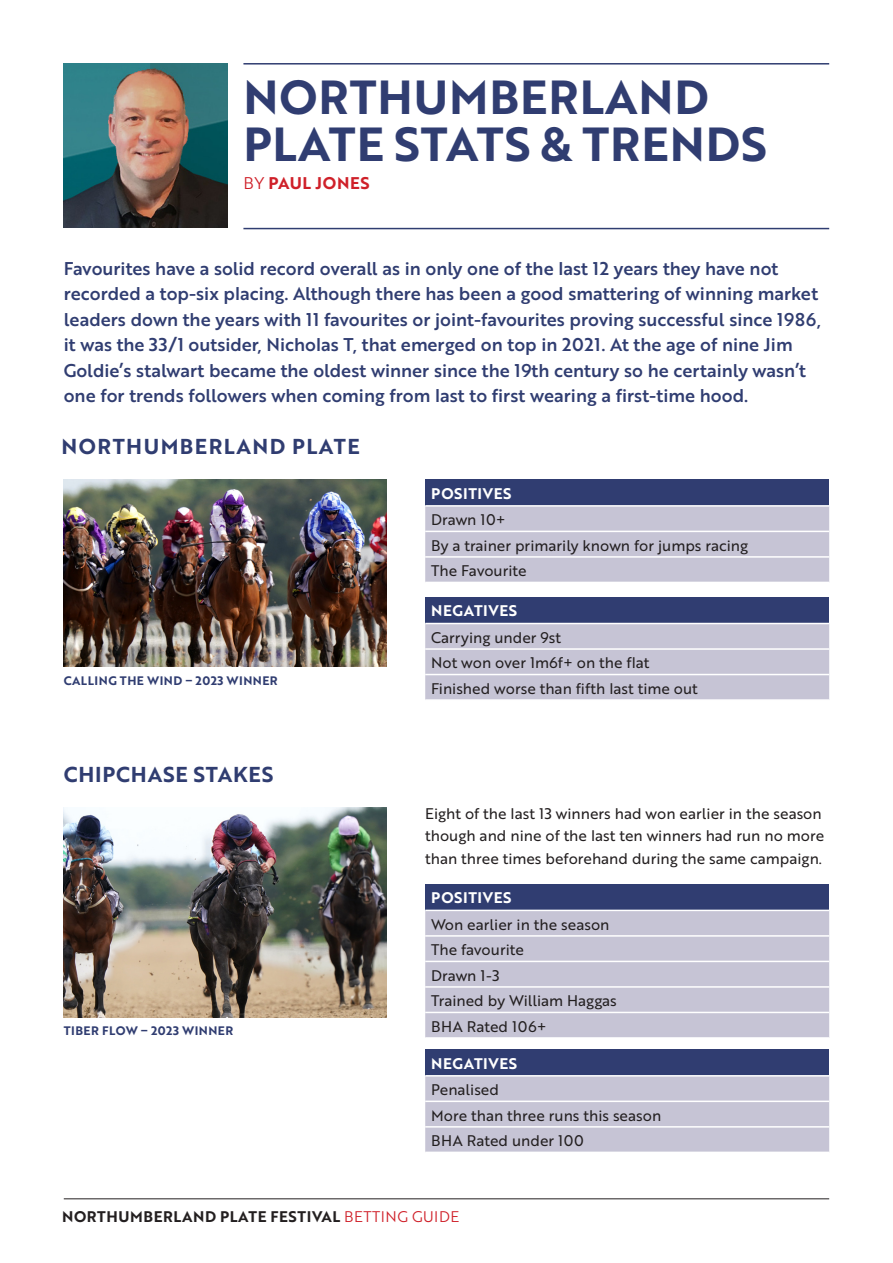
<style>
.page{position:relative;width:893px;height:1263px;background:#fff}
.page>*{position:absolute;margin:0;border:0;box-sizing:border-box;transform-origin:0 0}
.t1{font:46.5px/46.5px "Brother 1816 Bold";letter-spacing:.02em;color:#303d71}
.t2{font:21px "Brother 1816 Bold";letter-spacing:.07em;color:#303d71}
.t3{font:21px "Brother 1816 Bold";letter-spacing:.04em;color:#303d71}
.t4{font:18px/25.5px "Brother 1816 Medium";color:#303d71}
.t5{font:16.5px "Brother 1816 Bold";letter-spacing:.04em;color:#cf2029}
.t6{font:15px/22.5px "Brother 1816 Regular";color:#231f20}
.t7{font:15px "Brother 1816 Bold";letter-spacing:.04em;color:#231f20}
.t8{font:15px "Brother 1816 Bold";letter-spacing:.04em;color:#fff}
.t9{font:15px "Brother 1816 Regular";letter-spacing:.02em;color:#231f20}
.t10{font:12px "Brother 1816 Bold";letter-spacing:.04em;color:#303d71}
.s1{font-family:"Brother 1816 Book"}
.s2{font-family:"Brother 1816 Book";color:#cf2029}
</style>
<div class="page">
<div style="left:425px;top:884px;width:404px;height:26px;background:#303d71"></div>
<div style="left:425px;top:911px;width:404px;height:126px;background:#c6c4d5"></div>
<hr style="left:425px;top:935px;width:404px;height:2px;background:#fff">
<hr style="left:425px;top:961px;width:404px;height:1px;background:#fff">
<hr style="left:425px;top:986px;width:404px;height:2px;background:#fff">
<hr style="left:425px;top:1012px;width:404px;height:1px;background:#fff">
<div style="left:425px;top:479px;width:404px;height:27px;background:#303d71"></div>
<div style="left:425px;top:507px;width:404px;height:75px;background:#c6c4d5"></div>
<hr style="left:425px;top:505px;width:404px;height:2px;background:#fff">
<hr style="left:425px;top:531px;width:404px;height:1px;background:#fff">
<hr style="left:425px;top:556px;width:404px;height:2px;background:#fff">
<img style="left:64px;top:64px;width:164px;height:164px">
<img style="left:64px;top:807px;width:323px;height:210px">
<img style="left:64px;top:479px;width:323px;height:188px">
<div style="left:425px;top:597px;width:404px;height:26px;background:#303d71"></div>
<div style="left:425px;top:624px;width:404px;height:75px;background:#c6c4d5"></div>
<hr style="left:425px;top:648px;width:404px;height:2px;background:#fff">
<hr style="left:425px;top:674px;width:404px;height:1px;background:#fff">
<div style="left:425px;top:1049px;width:404px;height:27px;background:#303d71"></div>
<div style="left:425px;top:1076px;width:404px;height:75px;background:#c6c4d5"></div>
<hr style="left:425px;top:1075px;width:404px;height:1px;background:#fff">
<hr style="left:425px;top:1100px;width:404px;height:2px;background:#fff">
<hr style="left:425px;top:1126px;width:404px;height:1px;background:#fff">
<hr style="left:243px;top:63px;width:586px;height:2px;background:#303d71">
<hr style="left:243px;top:228px;width:586px;height:1px;background:#303d71">
<hr style="left:64px;top:1198px;width:765px;height:1px;background:#231f20">
<p class="t1" style="left:243px;top:73px;width:525px">NORTHUMBERLAND<br>PLATE STATS &amp; TRENDS</p>
<p class="t5" style="left:243px;top:171px;width:128px"><span class="s1">BY</span> PAUL JONES</p>
<p class="t4" style="left:64px;top:255px;width:759px">Favourites have a solid record overall as in only one of the last 12 years they have not recorded a top-six placing. Although there has been a good smattering of winning market leaders down the years with 11 favourites or joint-favourites proving successful since 1986, it was the 33/1 outsider, Nicholas T, that emerged on top in 2021. At the age of nine Jim Goldie’s stalwart became the oldest winner since the 19th century so he certainly wasn’t one for trends followers when coming from last to first wearing a first-time hood.</p>
<p class="t2" style="left:62px;top:430px;width:300px">NORTHUMBERLAND PLATE</p>
<p class="t10" style="left:64px;top:671px;width:216px">CALLING THE WIND – 2023 WINNER</p>
<p class="t3" style="left:64px;top:758px;width:211px">CHIPCHASE STAKES</p>
<p class="t10" style="left:64px;top:1022px;width:171px">TIBER FLOW – 2023 WINNER</p>
<p class="t8" style="left:431px;top:482px;width:82px">POSITIVES</p>
<p class="t6" style="left:431px;top:508px;width:76px">Drawn 10+</p>
<p class="t6" style="left:431px;top:533px;width:318px">By a trainer primarily known for jumps racing</p>
<p class="t6" style="left:431px;top:559px;width:97px">The Favourite</p>
<p class="t8" style="left:431px;top:600px;width:88px">NEGATIVES</p>
<p class="t6" style="left:431px;top:626px;width:131px">Carrying under 9st</p>
<p class="t6" style="left:431px;top:651px;width:220px">Not won over 1m6f+ on the flat</p>
<p class="t6" style="left:431px;top:677px;width:268px">Finished worse than fifth last time out</p>
<p class="t6" style="left:425px;top:802px;width:401px">Eight of the last 13 winners had won earlier in the season though and nine of the last ten winners had run no more than three times beforehand during the same campaign.</p>
<p class="t8" style="left:431px;top:886px;width:82px">POSITIVES</p>
<p class="t6" style="left:431px;top:912px;width:180px">Won earlier in the season</p>
<p class="t6" style="left:431px;top:938px;width:94px">The favourite</p>
<p class="t6" style="left:431px;top:963px;width:70px">Drawn 1-3</p>
<p class="t6" style="left:431px;top:989px;width:187px">Trained by William Haggas</p>
<p class="t9" style="left:431px;top:1015px;width:117px">BHA Rated 106+</p>
<p class="t8" style="left:431px;top:1052px;width:88px">NEGATIVES</p>
<p class="t6" style="left:431px;top:1078px;width:69px">Penalised</p>
<p class="t6" style="left:431px;top:1103px;width:232px">More than three runs this season</p>
<p class="t6" style="left:431px;top:1129px;width:154px">BHA Rated under 100</p>
<p class="t7" style="left:62px;top:1205px;width:399px">NORTHUMBERLAND PLATE FESTIVAL <span class="s2">BETTING GUIDE</span></p>
</div>
